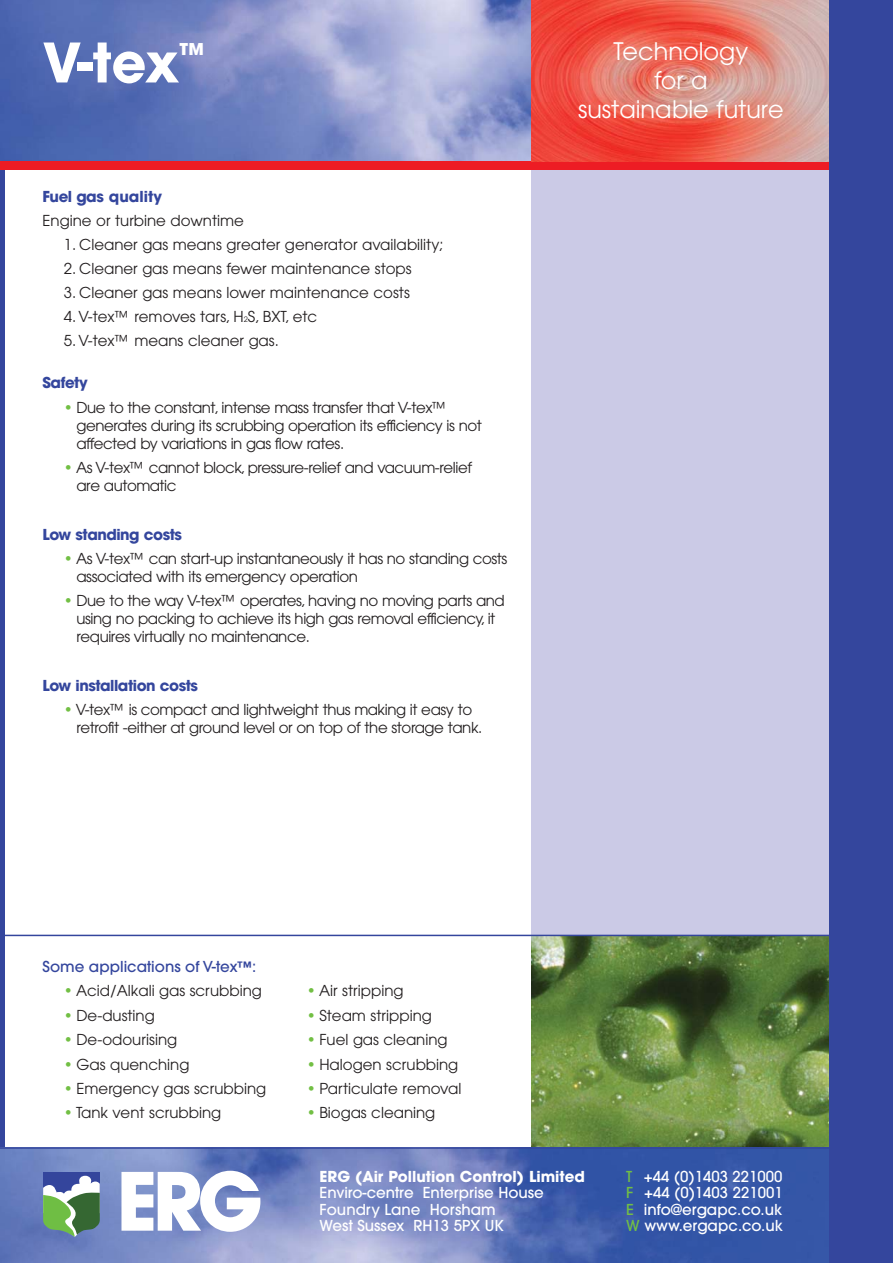
<style>
.page{position:relative;width:893px;height:1263px;background:#fff}
.page>*{position:absolute;margin:0;border:0;box-sizing:border-box;transform-origin:0 0}
.t1{font:700 82.65px "Avant Garde IT Cby BT";color:#fff}
.t2{font:700 54px "Avant Garde";color:#fff}
.t3{font:24px/28.8px "Avant Garde";color:#fff;text-align:center}
.t4{font:15px/18px "Avant Garde";letter-spacing:-.03em;color:#231f20}
.t5{font:15px "Avant Garde";color:#231f20}
.t6{font:500 15px/16.5px "Avant Garde";color:#fff}
.t7{font:700 15px "Avant Garde";letter-spacing:-.03em;color:#34469d}
.t8{font:700 15px "Avant Garde";color:#fff}
.t9{font:500 15px "Avant Garde";color:#34469d}
.t10{font:700 15px "Avant Garde";color:#34469d}
.s1{font-size:7.5px}
.s2{color:#72bf44}
</style>
<div class="page">
<hr style="left:0;top:168px;width:4px;height:986px;background:#34469d">
<div style="left:531px;top:162px;width:309px;height:812px;background:#cbcae6"></div>
<img style="left:531px;top:936px;width:298px;height:211px">
<img style="left:0;top:0;width:531px;height:162px">
<img style="left:0;top:1149px;width:829px;height:114px">
<div style="left:43px;top:1172px;width:57px;height:25px;background:#34459c"></div>
<svg style="left:43px;top:1176px;width:57px;height:61px"></svg>
<div style="left:0;top:162px;width:881px;height:8px;background:#ed1c24"></div>
<img style="left:531px;top:0;width:298px;height:162px">
<div style="left:829px;top:0;width:64px;height:1263px;background:#34469d"></div>
<hr style="left:0;top:1147px;width:893px;height:2px;background:#34469d">
<hr style="left:0;top:935px;width:893px;height:1px;background:#34469d">
<h2 class="t2" style="left:43px;top:41px;width:165px">V-tex<sup>™</sup></h2>
<p class="t10" style="left:43px;top:191px;width:121px">Fuel gas quality</p>
<p class="t5" style="left:43px;top:215px;width:203px">Engine or turbine downtime</p>
<p class="t5" style="left:64px;top:239px;width:381px">1. Cleaner gas means greater generator availability;</p>
<p class="t5" style="left:64px;top:263px;width:349px">2. Cleaner gas means fewer maintenance stops</p>
<p class="t5" style="left:64px;top:287px;width:347px">3. Cleaner gas means lower maintenance costs</p>
<p class="t5" style="left:64px;top:311px;width:255px">4. V-tex™ removes tars, H<span class="s1">2</span>S, BXT, etc</p>
<p class="t5" style="left:64px;top:335px;width:217px">5. V-tex™ means cleaner gas.</p>
<p class="t7" style="left:43px;top:377px;width:47px">Safety</p>
<p class="t4" style="left:76px;top:399px;width:407px;text-indent:-13px"><span class="s2">•</span> Due to the constant, intense mass transfer that V-tex™ generates during its scrubbing operation its efficiency is not affected by variations in gas flow rates.</p>
<p class="t4" style="left:76px;top:460px;width:397px;text-indent:-13px"><span class="s2">•</span> As V-tex™ cannot block, pressure-relief and vacuum-relief are automatic</p>
<p class="t7" style="left:43px;top:528px;width:141px">Low standing costs</p>
<p class="t4" style="left:76px;top:550px;width:432px;text-indent:-13px"><span class="s2">•</span> As V-tex™ can start-up instantaneously it has no standing costs associated with its emergency operation</p>
<p class="t4" style="left:76px;top:593px;width:430px;text-indent:-13px"><span class="s2">•</span> Due to the way V-tex™ operates, having no moving parts and using no packing to achieve its high gas removal efficiency, it requires virtually no maintenance.</p>
<p class="t7" style="left:43px;top:679px;width:157px">Low installation costs</p>
<p class="t4" style="left:76px;top:702px;width:407px;text-indent:-13px"><span class="s2">•</span> V-tex™ is compact and lightweight thus making it easy to retrofit -either at ground level or on top of the storage tank.</p>
<h3 class="t3" style="left:578px;top:39px;width:207px">Technology<br>for a<br>sustainable future</h3>
<p class="t9" style="left:43px;top:960px;width:215px">Some applications of V-tex™:</p>
<p class="t5" style="left:64px;top:985px;width:200px"><span class="s2">•</span> Acid/Alkali gas scrubbing</p>
<p class="t5" style="left:64px;top:1009px;width:93px"><span class="s2">•</span> De-dusting</p>
<p class="t5" style="left:64px;top:1034px;width:115px"><span class="s2">•</span> De-odourising</p>
<p class="t5" style="left:64px;top:1058px;width:127px"><span class="s2">•</span> Gas quenching</p>
<p class="t5" style="left:64px;top:1082px;width:204px"><span class="s2">•</span> Emergency gas scrubbing</p>
<p class="t5" style="left:64px;top:1107px;width:159px"><span class="s2">•</span> Tank vent scrubbing</p>
<p class="t5" style="left:307px;top:985px;width:98px"><span class="s2">•</span> Air stripping</p>
<p class="t5" style="left:307px;top:1009px;width:127px"><span class="s2">•</span> Steam stripping</p>
<p class="t5" style="left:307px;top:1034px;width:142px"><span class="s2">•</span> Fuel gas cleaning</p>
<p class="t5" style="left:307px;top:1058px;width:153px"><span class="s2">•</span> Halogen scrubbing</p>
<p class="t5" style="left:307px;top:1082px;width:156px"><span class="s2">•</span> Particulate removal</p>
<p class="t5" style="left:307px;top:1107px;width:130px"><span class="s2">•</span> Biogas cleaning</p>
<h1 class="t1" style="left:117px;top:1171px;width:147px">ERG</h1>
<p class="t8" style="left:320px;top:1170px;width:267px">ERG (Air Pollution Control) Limited</p>
<p class="t6" style="left:320px;top:1186px;width:226px">Enviro-centre Enterprise House<br>Foundry Lane Horsham<br>West Sussex RH13 5PX UK</p>
<p class="t6" style="left:626px;top:1169px;width:158px;text-align:justify"><span class="s2">T</span> +44 (0)1403 221000<br><span class="s2">F</span> +44 (0)1403 221001<br><span class="s2">E</span> info@ergapc.co.uk <span class="s2">W</span> www.ergapc.co.uk</p>
</div>
